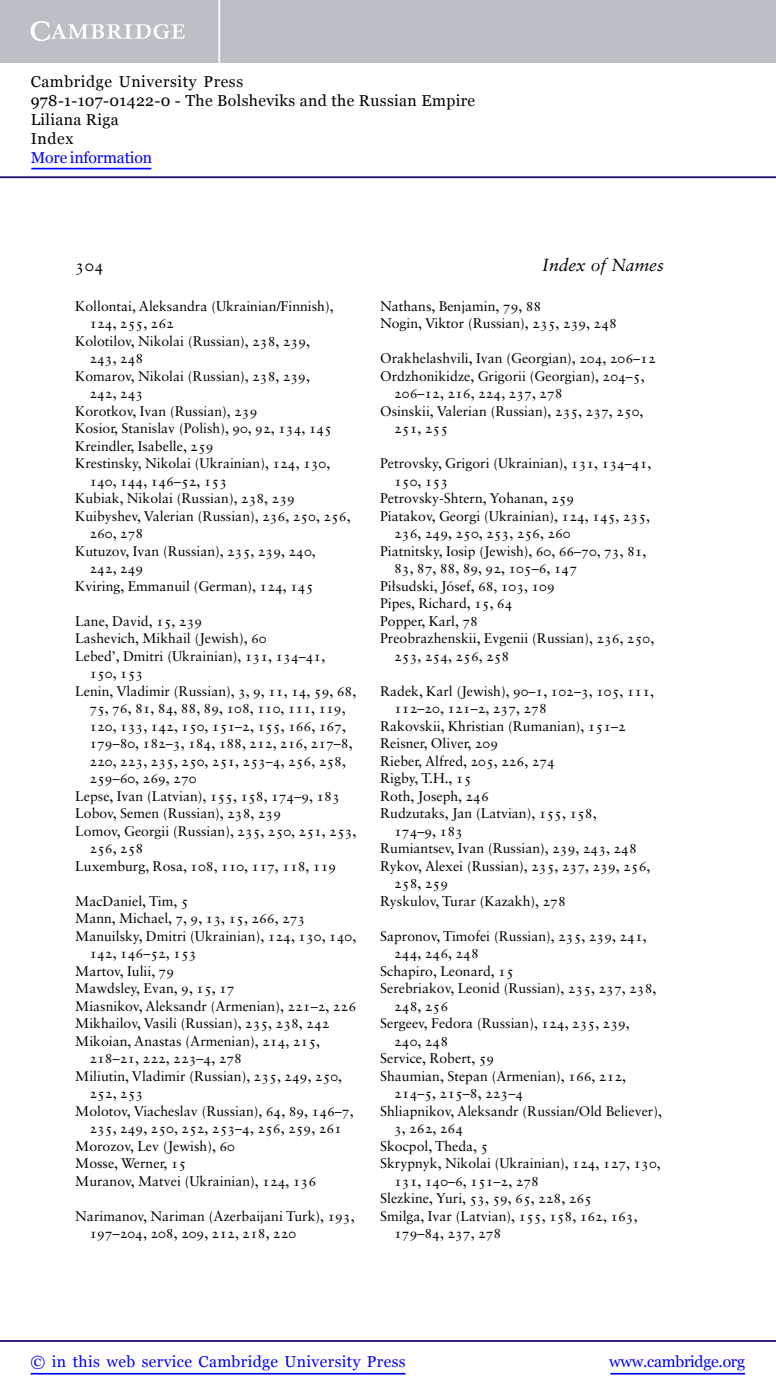
<style>
.page{position:relative;width:776px;height:1400px;background:#fff}
.page>*{position:absolute;margin:0;border:0;box-sizing:border-box;transform-origin:0 0}
.t1{font:italic 17.5px "Sabon LT Std";color:#000}
.t2{font:16.62px "Sabon LT Std";color:#000}
.t3{font:15.75px/18.9px "Georgia";letter-spacing:.025em;color:#000}
.t4{font:15.75px "Georgia";letter-spacing:.025em;color:#00f}
.t5{font:15.75px "Georgia";letter-spacing:-.015em;color:#00f}
.t6{font:15.75px "Georgia";letter-spacing:-.01em;color:#00f}
.t7{font:14px/17.5px "Sabon LT Std";color:#000}
</style>
<div class="page">
<div style="left:0;top:0;width:775px;height:63px;background:#bac0c6"></div>
<svg style="left:31px;top:21px;width:154px;height:20px"></svg>
<hr style="left:218px;top:0;width:2px;height:63px;background:#fff">
<hr style="left:0;top:176px;width:775px;height:2px;background:#150666">
<hr style="left:610px;top:1373px;width:134px;height:2px;background:#00f">
<hr style="left:0;top:1340px;width:775px;height:2px;background:#150666">
<hr style="left:31px;top:1373px;width:374px;height:2px;background:#00f">
<hr style="left:31px;top:168px;width:120px;height:1px;background:#00f">
<p class="t3" style="left:31px;top:72px;width:446px">Cambridge University Press<br>978-1-107-01422-0 - The Bolsheviks and the Russian Empire<br>Liliana Riga<br>Index</p>
<p class="t6" style="left:31px;top:148px;width:123px">More information</p>
<p class="t2" style="left:75px;top:255px;width:30px">304</p>
<p class="t1" style="left:542px;top:255px;width:123px">Index of Names</p>
<p class="t7" style="left:75px;top:297px;width:260px">Kollontai, Aleksandra (Ukrainian/Finnish),</p>
<p class="t7" style="left:89px;top:315px;width:86px">124, 255, 262</p>
<p class="t7" style="left:75px;top:332px;width:236px">Kolotilov, Nikolai (Russian), 238, 239,</p>
<p class="t7" style="left:89px;top:350px;width:55px">243, 248</p>
<p class="t7" style="left:75px;top:367px;width:236px">Komarov, Nikolai (Russian), 238, 239,</p>
<p class="t7" style="left:89px;top:385px;width:55px">242, 243</p>
<p class="t7" style="left:75px;top:402px;width:184px">Korotkov, Ivan (Russian), 239</p>
<p class="t7" style="left:75px;top:420px;width:258px">Kosior, Stanislav (Polish), 90, 92, 134, 145</p>
<p class="t7" style="left:75px;top:437px;width:140px">Kreindler, Isabelle, 259</p>
<p class="t7" style="left:75px;top:455px;width:256px">Krestinsky, Nikolai (Ukrainian), 124, 130,</p>
<p class="t7" style="left:89px;top:472px;width:139px">140, 144, 146–52, 153</p>
<p class="t7" style="left:75px;top:490px;width:221px">Kubiak, Nikolai (Russian), 238, 239</p>
<p class="t7" style="left:75px;top:507px;width:277px">Kuibyshev, Valerian (Russian), 236, 250, 256,</p>
<p class="t7" style="left:89px;top:525px;width:55px">260, 278</p>
<p class="t7" style="left:75px;top:542px;width:242px">Kutuzov, Ivan (Russian), 235, 239, 240,</p>
<p class="t7" style="left:89px;top:560px;width:55px">242, 249</p>
<p class="t7" style="left:75px;top:577px;width:240px">Kviring, Emmanuil (German), 124, 145</p>
<p class="t7" style="left:75px;top:612px;width:128px">Lane, David, 15, 239</p>
<p class="t7" style="left:75px;top:630px;width:193px">Lashevich, Mikhail (Jewish), 60</p>
<p class="t7" style="left:75px;top:647px;width:251px">Lebed’, Dmitri (Ukrainian), 131, 134–41,</p>
<p class="t7" style="left:89px;top:665px;width:55px">150, 153</p>
<p class="t7" style="left:75px;top:682px;width:282px">Lenin, Vladimir (Russian), 3, 9, 11, 14, 59, 68,</p>
<p class="t7" style="left:89px;top:700px;width:258px">75, 76, 81, 84, 88, 89, 108, 110, 111, 119,</p>
<p class="t7" style="left:89px;top:717px;width:258px">120, 133, 142, 150, 151–2, 155, 166, 167,</p>
<p class="t7" style="left:89px;top:735px;width:265px">179–80, 182–3, 184, 188, 212, 216, 217–8,</p>
<p class="t7" style="left:89px;top:752px;width:258px">220, 223, 235, 250, 251, 253–4, 256, 258,</p>
<p class="t7" style="left:89px;top:770px;width:109px">259–60, 269, 270</p>
<p class="t7" style="left:75px;top:787px;width:266px">Lepse, Ivan (Latvian), 155, 158, 174–9, 183</p>
<p class="t7" style="left:75px;top:805px;width:207px">Lobov, Semen (Russian), 238, 239</p>
<p class="t7" style="left:75px;top:822px;width:282px">Lomov, Georgii (Russian), 235, 250, 251, 253,</p>
<p class="t7" style="left:89px;top:840px;width:55px">256, 258</p>
<p class="t7" style="left:75px;top:857px;width:262px">Luxemburg, Rosa, 108, 110, 117, 118, 119</p>
<p class="t7" style="left:75px;top:892px;width:115px">MacDaniel, Tim, 5</p>
<p class="t7" style="left:75px;top:910px;width:231px">Mann, Michael, 7, 9, 13, 15, 266, 273</p>
<p class="t7" style="left:75px;top:927px;width:282px">Manuilsky, Dmitri (Ukrainian), 124, 130, 140,</p>
<p class="t7" style="left:89px;top:945px;width:109px">142, 146–52, 153</p>
<p class="t7" style="left:75px;top:962px;width:100px">Martov, Iulii, 79</p>
<p class="t7" style="left:75px;top:980px;width:161px">Mawdsley, Evan, 9, 15, 17</p>
<p class="t7" style="left:75px;top:997px;width:282px">Miasnikov, Aleksandr (Armenian), 221–2, 226</p>
<p class="t7" style="left:75px;top:1015px;width:256px">Mikhailov, Vasili (Russian), 235, 238, 242</p>
<p class="t7" style="left:75px;top:1032px;width:246px">Mikoian, Anastas (Armenian), 214, 215,</p>
<p class="t7" style="left:89px;top:1050px;width:154px">218–21, 222, 223–4, 278</p>
<p class="t7" style="left:75px;top:1067px;width:268px">Miliutin, Vladimir (Russian), 235, 249, 250,</p>
<p class="t7" style="left:89px;top:1085px;width:55px">252, 253</p>
<p class="t7" style="left:75px;top:1102px;width:280px">Molotov, Viacheslav (Russian), 64, 89, 146–7,</p>
<p class="t7" style="left:89px;top:1120px;width:254px">235, 249, 250, 252, 253–4, 256, 259, 261</p>
<p class="t7" style="left:75px;top:1137px;width:161px">Morozov, Lev (Jewish), 60</p>
<p class="t7" style="left:75px;top:1155px;width:112px">Mosse, Werner, 15</p>
<p class="t7" style="left:75px;top:1172px;width:242px">Muranov, Matvei (Ukrainian), 124, 136</p>
<p class="t7" style="left:89px;top:1207px;width:267px;text-indent:-14px">Narimanov, Nariman (Azerbaijani Turk), 193,<br>197–204, 208, 209, 212, 218, 220</p>
<p class="t7" style="left:380px;top:297px;width:238px">Nathans, Benjamin, 79, 88<br>Nogin, Viktor (Russian), 235, 239, 248</p>
<p class="t7" style="left:380px;top:350px;width:277px">Orakhelashvili, Ivan (Georgian), 204, 206–12</p>
<p class="t7" style="left:380px;top:367px;width:266px">Ordzhonikidze, Grigorii (Georgian), 204–5,</p>
<p class="t7" style="left:394px;top:385px;width:170px">206–12, 216, 224, 237, 278</p>
<p class="t7" style="left:380px;top:402px;width:265px">Osinskii, Valerian (Russian), 235, 237, 250,</p>
<p class="t7" style="left:394px;top:420px;width:55px">251, 255</p>
<p class="t7" style="left:380px;top:455px;width:273px">Petrovsky, Grigori (Ukrainian), 131, 134–41,</p>
<p class="t7" style="left:394px;top:472px;width:55px">150, 153</p>
<p class="t7" style="left:380px;top:490px;width:196px">Petrovsky-Shtern, Yohanan, 259</p>
<p class="t7" style="left:380px;top:507px;width:271px">Piatakov, Georgi (Ukrainian), 124, 145, 235,</p>
<p class="t7" style="left:394px;top:525px;width:178px">236, 249, 250, 253, 256, 260</p>
<p class="t7" style="left:380px;top:542px;width:268px">Piatnitsky, Iosip (Jewish), 60, 66–70, 73, 81,</p>
<p class="t7" style="left:394px;top:560px;width:184px">83, 87, 88, 89, 92, 105–6, 147</p>
<p class="t7" style="left:380px;top:577px;width:176px">Piłsudski, Jósef, 68, 103, 109</p>
<p class="t7" style="left:380px;top:595px;width:134px">Pipes, Richard, 15, 64</p>
<p class="t7" style="left:380px;top:612px;width:99px">Popper, Karl, 78</p>
<p class="t7" style="left:380px;top:630px;width:275px">Preobrazhenskii, Evgenii (Russian), 236, 250,</p>
<p class="t7" style="left:394px;top:647px;width:117px">253, 254, 256, 258</p>
<p class="t7" style="left:380px;top:682px;width:275px">Radek, Karl (Jewish), 90–1, 102–3, 105, 111,</p>
<p class="t7" style="left:394px;top:700px;width:154px">112–20, 121–2, 237, 278</p>
<p class="t7" style="left:380px;top:717px;width:247px">Rakovskii, Khristian (Rumanian), 151–2</p>
<p class="t7" style="left:380px;top:735px;width:119px">Reisner, Oliver, 209</p>
<p class="t7" style="left:380px;top:752px;width:176px">Rieber, Alfred, 205, 226, 274</p>
<p class="t7" style="left:380px;top:770px;width:93px">Rigby, T.H., 15</p>
<p class="t7" style="left:380px;top:787px;width:110px">Roth, Joseph, 246</p>
<p class="t7" style="left:380px;top:805px;width:218px">Rudzutaks, Jan (Latvian), 155, 158,</p>
<p class="t7" style="left:394px;top:822px;width:70px">174–9, 183</p>
<p class="t7" style="left:380px;top:840px;width:258px">Rumiantsev, Ivan (Russian), 239, 243, 248</p>
<p class="t7" style="left:380px;top:857px;width:272px">Rykov, Alexei (Russian), 235, 237, 239, 256,</p>
<p class="t7" style="left:394px;top:875px;width:55px">258, 259</p>
<p class="t7" style="left:380px;top:892px;width:187px">Ryskulov, Turar (Kazakh), 278</p>
<p class="t7" style="left:380px;top:927px;width:268px">Sapronov, Timofei (Russian), 235, 239, 241,</p>
<p class="t7" style="left:394px;top:945px;width:86px">244, 246, 248</p>
<p class="t7" style="left:380px;top:962px;width:135px">Schapiro, Leonard, 15</p>
<p class="t7" style="left:380px;top:980px;width:277px">Serebriakov, Leonid (Russian), 235, 237, 238,</p>
<p class="t7" style="left:394px;top:997px;width:55px">248, 256</p>
<p class="t7" style="left:380px;top:1015px;width:251px">Sergeev, Fedora (Russian), 124, 235, 239,</p>
<p class="t7" style="left:394px;top:1032px;width:55px">240, 248</p>
<p class="t7" style="left:380px;top:1050px;width:116px">Service, Robert, 59</p>
<p class="t7" style="left:380px;top:1067px;width:247px">Shaumian, Stepan (Armenian), 166, 212,</p>
<p class="t7" style="left:394px;top:1085px;width:130px">214–5, 215–8, 223–4</p>
<p class="t7" style="left:380px;top:1102px;width:283px">Shliapnikov, Aleksandr (Russian/Old Believer),</p>
<p class="t7" style="left:394px;top:1120px;width:71px">3, 262, 264</p>
<p class="t7" style="left:380px;top:1137px;width:110px">Skocpol, Theda, 5</p>
<p class="t7" style="left:380px;top:1155px;width:282px">Skrypnyk, Nikolai (Ukrainian), 124, 127, 130,</p>
<p class="t7" style="left:394px;top:1172px;width:146px">131, 140–6, 151–2, 278</p>
<p class="t7" style="left:380px;top:1190px;width:213px">Slezkine, Yuri, 53, 59, 65, 228, 265</p>
<p class="t7" style="left:380px;top:1207px;width:259px">Smilga, Ivar (Latvian), 155, 158, 162, 163,</p>
<p class="t7" style="left:394px;top:1225px;width:109px">179–84, 237, 278</p>
<p class="t4" style="left:31px;top:1352px;width:376px">© in this web service Cambridge University Press</p>
<p class="t5" style="left:608px;top:1352px;width:137px">www.cambridge.org</p>
</div>
